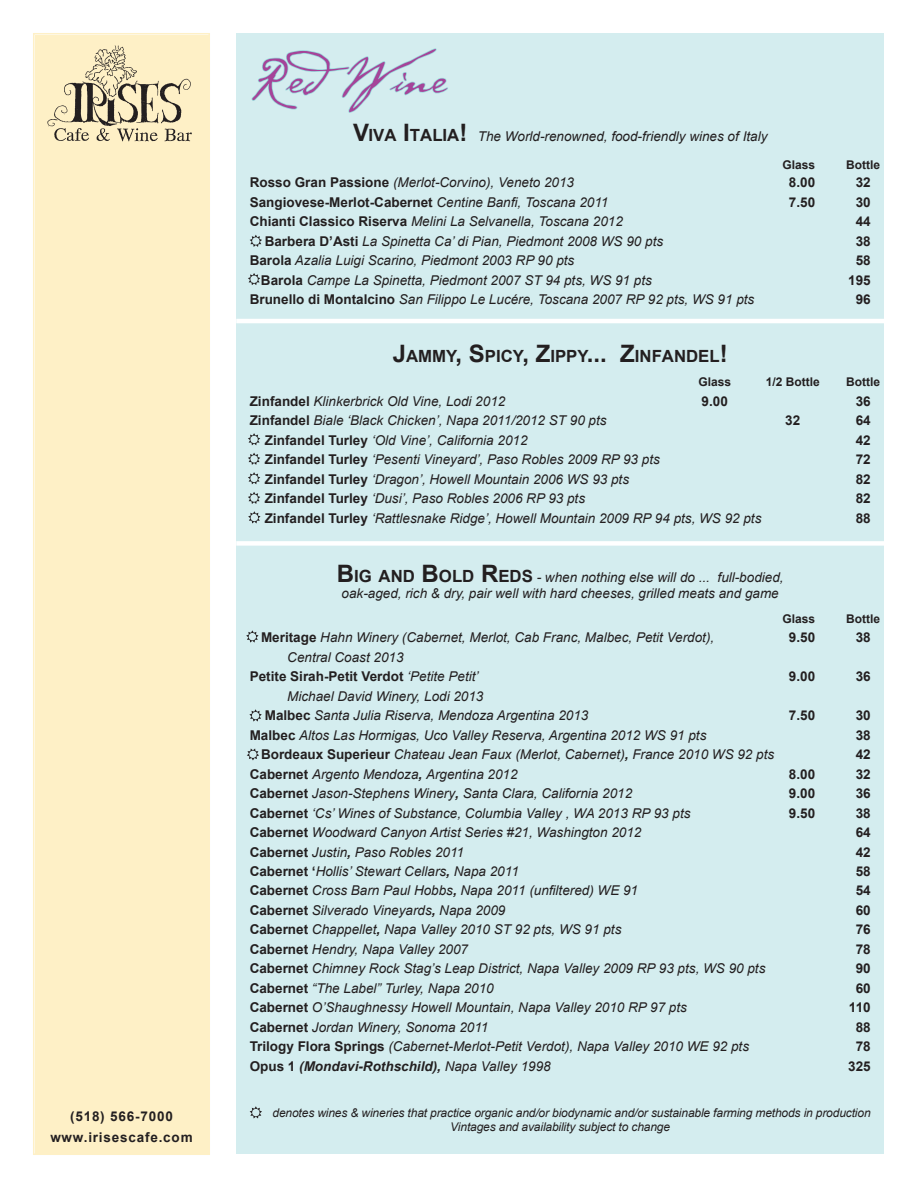
<style>
.page{position:relative;width:918px;height:1188px;background:#fff}
.page>*{position:absolute;margin:0;border:0;box-sizing:border-box;transform-origin:0 0}
.t1{font:60px "Cezanne";color:#a54499}
.t2{font:700 16.8px "Arial";color:#231f20}
.t3{font:italic 13.5px/19.5px "Arial";color:#231f20}
.t4{font:700 13.5px "Arial";color:#231f20}
.t5{font:italic 700 13.5px "Arial";color:#231f20}
.t6{font:700 13.5px/21px "Arial";letter-spacing:.06em;color:#231f20;text-align:center}
.t7{font:italic 12px/14.4px "Arial";letter-spacing:-.01em;color:#231f20}
.t8{font:700 12px "Arial";color:#231f20}
.s1{font-weight:700;font-style:normal;font-size:24px}
.s2{font-weight:700;font-style:normal;font-size:16.8px}
.s3{font-weight:700;font-style:normal}
.s4{font-weight:400;font-style:italic}
.s5{font-size:24px}
.s6{font-weight:700}
.s7{font-style:normal}
.s8{font-weight:400}
</style>
<div class="page">
<div style="left:33px;top:33px;width:177px;height:1122px;background:#fef0c6"></div>
<div style="left:236px;top:34px;width:648px;height:1120px;background:#d4edef"></div>
<img style="left:47px;top:44px;width:146px;height:101px">
<svg style="left:250px;top:235px;width:12px;height:12px"></svg>
<svg style="left:248px;top:511px;width:13px;height:12px"></svg>
<hr style="left:236px;top:319px;width:648px;height:4px;background:#fff">
<div style="left:236px;top:541px;width:648px;height:5px;background:#fff"></div>
<svg style="left:251px;top:48px;width:197px;height:65px"></svg>
<svg style="left:250px;top:1106px;width:12px;height:13px"></svg>
<svg style="left:248px;top:433px;width:12px;height:12px"></svg>
<svg style="left:248px;top:453px;width:12px;height:12px"></svg>
<svg style="left:248px;top:472px;width:12px;height:12px"></svg>
<svg style="left:248px;top:492px;width:12px;height:12px"></svg>
<svg style="left:248px;top:273px;width:12px;height:12px"></svg>
<svg style="left:246px;top:630px;width:13px;height:13px"></svg>
<svg style="left:247px;top:748px;width:12px;height:12px"></svg>
<svg style="left:249px;top:709px;width:13px;height:13px"></svg>
<p class="t6" style="left:50px;top:1107px;width:144px">(518) 566-7000 www.irisescafe.com</p>
<h1 class="t1" style="left:250px;top:36px;width:198px">RedWine</h1>
<p class="t3" style="left:353px;top:127px;width:416px"><span class="s1">V</span><span class="s2">IVA</span> <span class="s1">I</span><span class="s2">TALIA</span><span class="s1">!</span> The World-renowned, food-friendly wines of Italy</p>
<p class="t3" style="left:250px;top:173px;width:326px"><span class="s3">Rosso Gran Passione</span> (Merlot-Corvino), Veneto 2013</p>
<p class="t4" style="left:789px;top:174px;width:28px">8.00</p>
<p class="t4" style="left:856px;top:174px;width:17px">32</p>
<p class="t4" style="left:250px;top:193px;width:360px">Sangiovese-Merlot-Cabernet <span class="s4">Centine Banfi, Toscana 2011</span></p>
<p class="t4" style="left:789px;top:193px;width:28px">7.50</p>
<p class="t4" style="left:856px;top:193px;width:17px">30</p>
<p class="t3" style="left:250px;top:212px;width:375px"><span class="s3">Chianti Classico Riserva</span> Melini La Selvanella, Toscana 2012</p>
<p class="t4" style="left:856px;top:213px;width:17px">44</p>
<p class="t3" style="left:265px;top:231px;width:400px"><span class="s3">Barbera D’Asti</span> La Spinetta Ca’ di Pian, Piedmont 2008 WS 90 pts</p>
<p class="t4" style="left:856px;top:232px;width:17px">38</p>
<p class="t3" style="left:250px;top:251px;width:326px"><span class="s3">Barola</span> Azalia Luigi Scarino, Piedmont 2003 RP 90 pts</p>
<p class="t4" style="left:856px;top:252px;width:17px">58</p>
<p class="t3" style="left:261px;top:270px;width:392px"><span class="s3">Barola</span> Campe La Spinetta, Piedmont 2007 ST 94 pts, WS 91 pts</p>
<p class="t4" style="left:848px;top:271px;width:24px">195</p>
<p class="t3" style="left:250px;top:290px;width:506px"><span class="s3">Brunello di Montalcino</span> San Filippo Le Lucére, Toscana 2007 RP 92 pts, WS 91 pts</p>
<p class="t4" style="left:856px;top:291px;width:17px">96</p>
<p class="t2" style="left:393px;top:345px;width:337px"><span class="s5">J</span>AMMY<span class="s5">, S</span>PICY<span class="s5">, Z</span>IPPY<span class="s5">... Z</span>INFANDEL<span class="s5">!</span></p>
<p class="t8" style="left:698px;top:374px;width:34px">Glass</p>
<p class="t8" style="left:766px;top:374px;width:56px">1/2 Bottle</p>
<p class="t8" style="left:846px;top:374px;width:35px">Bottle</p>
<p class="t3" style="left:250px;top:392px;width:257px"><span class="s3">Zinfandel</span> Klinkerbrick Old Vine, Lodi 2012</p>
<p class="t4" style="left:702px;top:392px;width:28px">9.00</p>
<p class="t4" style="left:856px;top:392px;width:16px">36</p>
<p class="t3" style="left:250px;top:411px;width:358px"><span class="s3">Zinfandel</span> Biale ‘Black Chicken’, Napa 2011/2012 ST 90 pts</p>
<p class="t4" style="left:785px;top:412px;width:17px">32</p>
<p class="t4" style="left:856px;top:412px;width:17px">64</p>
<p class="t3" style="left:265px;top:431px;width:264px"><span class="s3">Zinfandel Turley</span> ‘Old Vine’, California 2012</p>
<p class="t4" style="left:856px;top:431px;width:17px">42</p>
<p class="t3" style="left:265px;top:450px;width:397px"><span class="s3">Zinfandel Turley</span> ‘Pesenti Vineyard’, Paso Robles 2009 RP 93 pts</p>
<p class="t4" style="left:856px;top:451px;width:17px">72</p>
<p class="t3" style="left:265px;top:470px;width:366px"><span class="s3">Zinfandel Turley</span> ‘Dragon’, Howell Mountain 2006 WS 93 pts</p>
<p class="t4" style="left:856px;top:470px;width:17px">82</p>
<p class="t3" style="left:265px;top:489px;width:322px"><span class="s3">Zinfandel Turley</span> ‘Dusi’, Paso Robles 2006 RP 93 pts</p>
<p class="t4" style="left:856px;top:490px;width:17px">82</p>
<p class="t3" style="left:265px;top:509px;width:498px"><span class="s3">Zinfandel Turley</span> ‘Rattlesnake Ridge’, Howell Mountain 2009 RP 94 pts, WS 92 pts</p>
<p class="t4" style="left:856px;top:509px;width:17px">88</p>
<p class="t8" style="left:782px;top:157px;width:34px">Glass</p>
<p class="t8" style="left:846px;top:157px;width:35px">Bottle</p>
<p class="t3" style="left:337px;top:570px;width:448px;line-height:16.2px;text-align:center"><span class="s1">B</span><span class="s2">IG AND</span> <span class="s1">B</span><span class="s2">OLD</span> <span class="s1">R</span><span class="s2">EDS</span> - when nothing else will do ... full-bodied, oak-aged, rich &amp; dry, pair well with hard cheeses, grilled meats and game</p>
<p class="t8" style="left:782px;top:610px;width:34px">Glass</p>
<p class="t8" style="left:846px;top:610px;width:35px">Bottle</p>
<p class="t3" style="left:261px;top:628px;width:455px"><span class="s3">Meritage</span> Hahn Winery (Cabernet, Merlot, Cab Franc, Malbec, Petit Verdot),</p>
<p class="t4" style="left:789px;top:628px;width:28px">9.50</p>
<p class="t4" style="left:856px;top:628px;width:17px">38</p>
<p class="t3" style="left:250px;top:647px;width:230px;text-indent:38px">Central Coast 2013<br><span class="s3">Petite Sirah-Petit Verdot</span> ‘Petite Petit’</p>
<p class="t4" style="left:789px;top:667px;width:28px">9.00</p>
<p class="t4" style="left:856px;top:667px;width:17px">36</p>
<p class="t3" style="left:265px;top:686px;width:325px;text-indent:23px">Michael David Winery, Lodi 2013<br><span class="s3">Malbec</span> Santa Julia Riserva, Mendoza Argentina 2013</p>
<p class="t4" style="left:789px;top:706px;width:28px">7.50</p>
<p class="t4" style="left:856px;top:706px;width:17px">30</p>
<p class="t3" style="left:250px;top:725px;width:458px"><span class="s3">Malbec</span> Altos Las Hormigas, Uco Valley Reserva, Argentina 2012 WS 91 pts</p>
<p class="t4" style="left:856px;top:726px;width:17px">38</p>
<p class="t3" style="left:261px;top:745px;width:515px"><span class="s3">Bordeaux Superieur</span> Chateau Jean Faux (Merlot, Cabernet)<span class="s6">,</span> France 2010 WS 92 pts</p>
<p class="t4" style="left:856px;top:745px;width:17px">42</p>
<p class="t3" style="left:250px;top:764px;width:269px"><span class="s3">Cabernet</span> Argento Mendoza<span class="s6">,</span> Argentina 2012</p>
<p class="t4" style="left:789px;top:765px;width:28px">8.00</p>
<p class="t4" style="left:856px;top:765px;width:17px">32</p>
<p class="t3" style="left:250px;top:784px;width:384px"><span class="s3">Cabernet</span> Jason-Stephens Winery<span class="s6">,</span> Santa Clara, California 2012</p>
<p class="t4" style="left:789px;top:784px;width:28px">9.00</p>
<p class="t4" style="left:856px;top:784px;width:17px">36</p>
<p class="t3" style="left:250px;top:803px;width:442px"><span class="s3">Cabernet</span> ‘Cs’ Wines of Substance, Columbia Valley , WA 2013 RP 93 pts</p>
<p class="t4" style="left:789px;top:804px;width:28px">9.50</p>
<p class="t4" style="left:856px;top:804px;width:17px">38</p>
<p class="t3" style="left:250px;top:823px;width:393px"><span class="s3">Cabernet</span> Woodward Canyon Artist Series #21, Washington 2012</p>
<p class="t4" style="left:856px;top:823px;width:17px">64</p>
<p class="t3" style="left:250px;top:842px;width:216px"><span class="s3">Cabernet</span> Justin<span class="s6">,</span> Paso Robles 2011</p>
<p class="t4" style="left:856px;top:843px;width:17px">42</p>
<p class="t3" style="left:250px;top:862px;width:271px"><span class="s3">Cabernet ‘</span>Hollis’ Stewart Cellars<span class="s6">,</span> Napa 2011</p>
<p class="t4" style="left:856px;top:862px;width:17px">58</p>
<p class="t3" style="left:250px;top:881px;width:390px"><span class="s3">Cabernet</span> Cross Barn Paul Hobbs<span class="s6">,</span> Napa 2011 (unfiltered) WE 91</p>
<p class="t4" style="left:856px;top:882px;width:17px">54</p>
<p class="t3" style="left:250px;top:901px;width:257px"><span class="s3">Cabernet</span> Silverado Vineyards<span class="s6">,</span> Napa 2009</p>
<p class="t4" style="left:856px;top:901px;width:17px">60</p>
<p class="t3" style="left:250px;top:920px;width:373px"><span class="s3">Cabernet</span> Chappellet<span class="s6">,</span> Napa Valley 2010 ST 92 pts, WS 91 pts</p>
<p class="t4" style="left:856px;top:921px;width:17px">76</p>
<p class="t3" style="left:250px;top:940px;width:220px"><span class="s3">Cabernet</span> Hendry, Napa Valley 2007</p>
<p class="t4" style="left:856px;top:940px;width:17px">78</p>
<p class="t3" style="left:250px;top:959px;width:517px"><span class="s3">Cabernet</span> Chimney Rock Stag’s Leap District, Napa Valley 2009 RP 93 pts, WS 90 pts</p>
<p class="t4" style="left:856px;top:960px;width:17px">90</p>
<p class="t3" style="left:250px;top:979px;width:246px"><span class="s3">Cabernet</span> “The Label” Turley, Napa 2010</p>
<p class="t4" style="left:856px;top:979px;width:17px">60</p>
<p class="t3" style="left:250px;top:998px;width:439px"><span class="s3">Cabernet</span> O’Shaughnessy Howell Mountain, Napa Valley 2010 RP 97 pts</p>
<p class="t4" style="left:849px;top:999px;width:23px">110</p>
<p class="t3" style="left:250px;top:1018px;width:240px"><span class="s3">Cabernet</span> Jordan Winery, Sonoma 2011</p>
<p class="t4" style="left:856px;top:1018px;width:17px">88</p>
<p class="t3" style="left:250px;top:1037px;width:501px"><span class="s3">Trilogy Flora Springs</span> (Cabernet-Merlot-Petit Verdot), Napa Valley 2010 WE 92 pts</p>
<p class="t4" style="left:856px;top:1038px;width:17px">78</p>
<p class="t5" style="left:250px;top:1057px;width:303px"><span class="s7">Opus 1</span> (Mondavi-Rothschild), <span class="s8">Napa Valley 1998</span></p>
<p class="t4" style="left:848px;top:1057px;width:24px">325</p>
<p class="t7" style="left:450px;top:1105px;width:422px;text-indent:-178px">denotes wines &amp; wineries that practice organic and/or biodynamic and/or sustainable farming methods in production<br>Vintages and availability subject to change</p>
</div>
